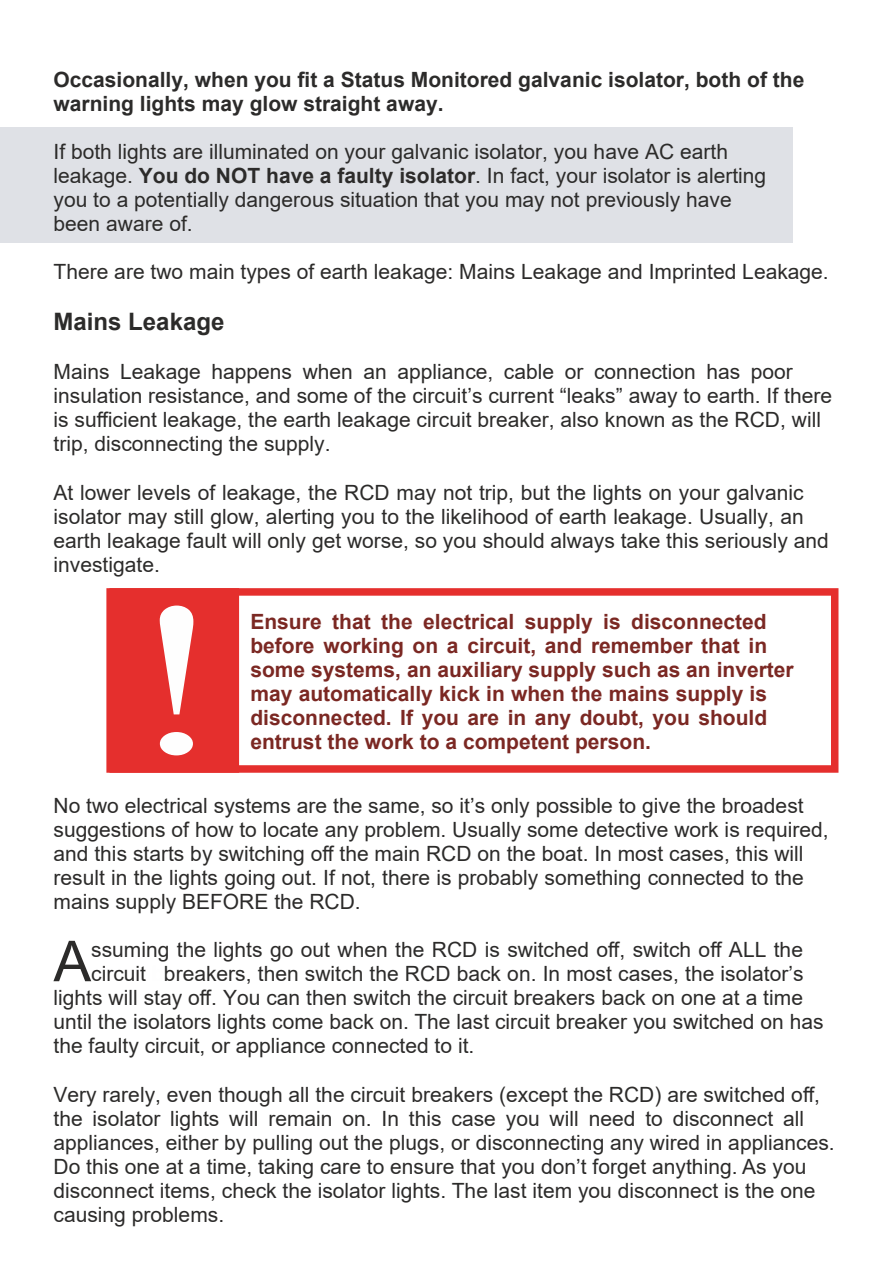
<style>
.page{position:relative;width:893px;height:1263px;background:#fff}
.page>*{position:absolute;margin:0;border:0;box-sizing:border-box;transform-origin:0 0}
.t1{font:216.9px "Times New Roman";color:#fefefe;scale:1.41 1}
.t2{font:56.4px "Arial";color:#2c2b2a}
.t3{font:700 24px "Arial";color:#2c2b2a}
.t4{font:21px/24.2px "Arial";color:#2c2b2a}
.t5{font:700 21px/24.2px "Arial";color:#7b2823}
.t6{font:700 21px/24.2px "Arial";color:#2c2b2a}
.s1{font-weight:700}
.s2{color:#fefefe}
</style>
<div class="page">
<div style="left:0;top:127px;width:793px;height:115px;background:#dfe1e6"></div>
<div style="left:110px;top:588px;width:728px;height:185px;border:8px solid #e52f2d"></div>
<div style="left:106px;top:588px;width:133px;height:185px;background:#e52f2d"></div>
<p class="t6" style="left:54px;top:69px;width:752px">Occasionally, when you fit a Status Monitored galvanic isolator, both of the warning lights may glow straight away.</p>
<p class="t4" style="left:54px;top:141px;width:714px">If both lights are illuminated on your galvanic isolator, you have AC earth leakage. <span class="s1">You do NOT have a faulty isolator</span>. In fact, your isolator is alerting you to a potentially dangerous situation that you may not previously have been aware of.</p>
<p class="t4" style="left:54px;top:262px;width:777px">There are two main types of earth leakage: Mains Leakage and Imprinted Leakage.</p>
<p class="t3" style="left:54px;top:313px;width:172px">Mains Leakage</p>
<p class="t4" style="left:54px;top:362px;width:780px">Mains Leakage happens when an appliance, cable or connection has poor insulation resistance, and some of the circuit’s current “leaks” away to earth. If there is sufficient leakage, the earth leakage circuit breaker, also known as the RCD, will trip, disconnecting the supply.</p>
<p class="t4" style="left:54px;top:482px;width:777px">At lower levels of leakage, the RCD may not trip, but the lights on your galvanic isolator may still glow, alerting you to the likelihood of earth leakage. Usually, an earth leakage fault will only get worse, so you should always take this seriously and investigate.</p>
<h1 class="t1" style="left:126px;top:602px;width:74px">!</h1>
<p class="t5" style="left:250px;top:611px;width:545px">Ensure that the electrical supply is disconnected before working on a circuit, and remember that in some systems, an auxiliary supply such as an inverter may automatically kick in when the mains supply is disconnected. If you are in any doubt, you should</p>
<p class="t5" style="left:250px;top:732px;width:402px">entrust the work to a competent person.</p>
<p class="t4" style="left:54px;top:795px;width:777px">No two electrical systems are the same, so it’s only possible to give the broadest suggestions of how to locate any problem. Usually some detective work is required, and this starts by switching off the main RCD on the boat. In most cases, this will result in the lights going out. If not, there is probably something connected to the mains supply BEFORE the RCD.</p>
<h2 class="t2" style="left:54px;top:940px;width:39px">A</h2>
<p class="t4" style="left:91px;top:940px;width:713px">ssuming the lights go out when the RCD is switched off, switch off ALL the</p>
<p class="t4" style="left:91px;top:964px;width:714px">circuit <span class="s2">b</span>breakers, then switch the RCD back on. In most cases, the isolator’s</p>
<p class="t4" style="left:54px;top:988px;width:751px">lights will stay off. You can then switch the circuit breakers back on one at a time</p>
<p class="t4" style="left:54px;top:1012px;width:772px">until the isolators lights come back on. The last circuit breaker you switched on has</p>
<p class="t4" style="left:54px;top:1036px;width:422px">the faulty circuit, or appliance connected to it.</p>
<p class="t4" style="left:54px;top:1084px;width:783px">Very rarely, even though all the circuit breakers (except the RCD) are switched off, the isolator lights will remain on. In this case you will need to disconnect all appliances, either by pulling out the plugs, or disconnecting any wired in appliances.<br>Do this one at a time, taking care to ensure that you don’t forget anything. As you disconnect items, check the isolator lights. The last item you disconnect is the one causing problems.</p>
</div>
